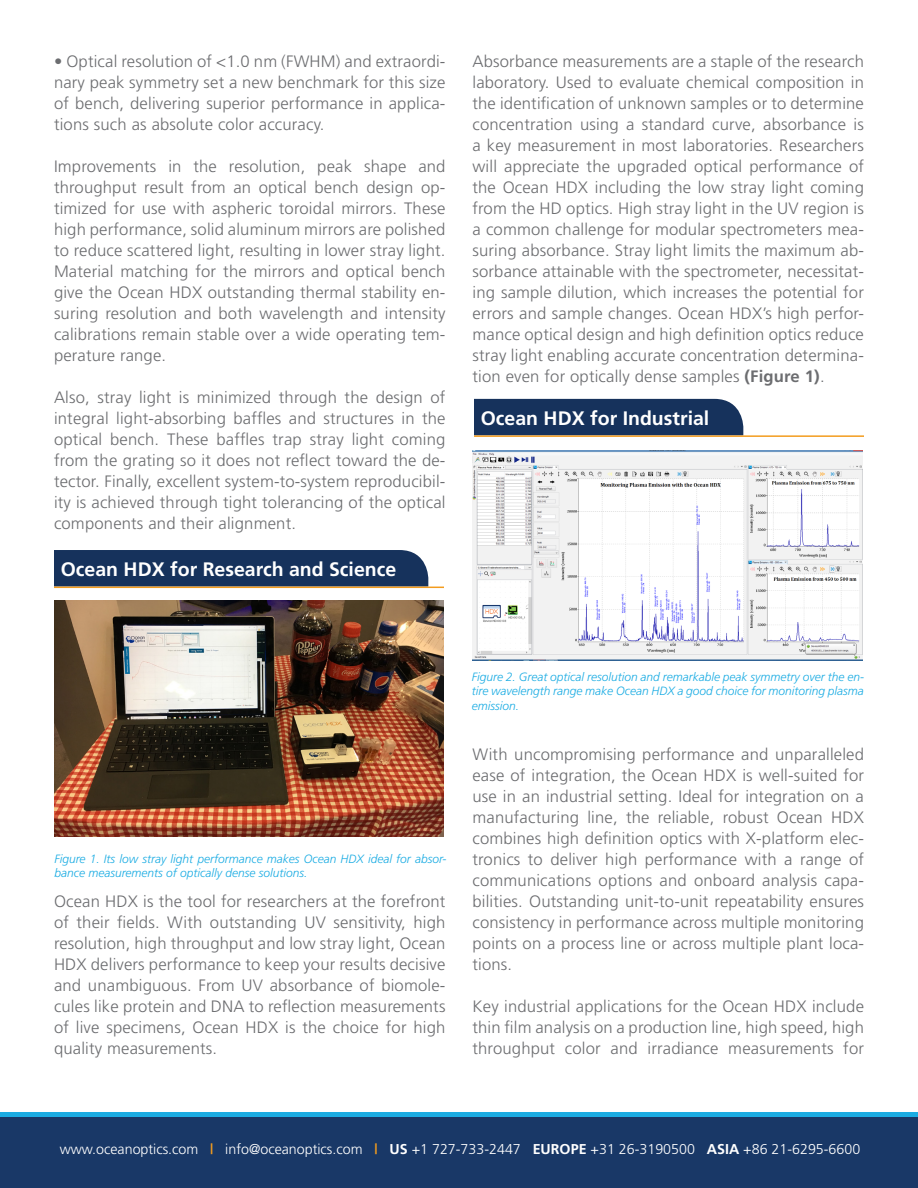
<style>
.page{position:relative;width:918px;height:1188px;background:#fff}
.page>*{position:absolute;margin:0;border:0;box-sizing:border-box;transform-origin:0 0}
.t1{font:700 19.5px "Frutiger";color:#fff}
.t2{font:300 16.5px/21px "Frutiger";letter-spacing:.01em;color:#6c6d70;text-align:justify}
.t3{font:300 14.25px "Frutiger";color:#fff}
.t4{font:italic 300 12px/14.4px "Frutiger";color:#1bace3;text-align:justify}
.s1{font-weight:700}
.s2{font-weight:700;color:#f39c1e}
</style>
<div class="page">
<div style="left:0;top:1112px;width:918px;height:76px;background:#1bace3"></div>
<div style="left:0;top:1117px;width:918px;height:71px;background:#193867"></div>
<div style="left:54px;top:550px;width:374px;height:37px;background:#16325c"></div>
<hr style="left:54px;top:587px;width:390px;height:1px;background:#f39c1e">
<div style="left:474px;top:399px;width:269px;height:36px;background:#16325c"></div>
<hr style="left:474px;top:435px;width:390px;height:2px;background:#f39c1e">
<img style="left:54px;top:600px;width:390px;height:237px">
<img style="left:472px;top:450px;width:390px;height:211px">
<p class="t2" style="left:54px;top:51px;width:393px">• Optical resolution of &lt;1.0 nm (FWHM) and extraordi&shy;nary peak symmetry set a new benchmark for this size of bench, delivering superior performance in applica&shy;tions such as absolute color accuracy.</p>
<p class="t2" style="left:54px;top:156px;width:393px">Improvements in the resolution, peak shape and throughput result from an optical bench design op&shy;timized for use with aspheric toroidal mirrors. These high performance, solid aluminum mirrors are polished to reduce scattered light, resulting in lower stray light.<br>Material matching for the mirrors and optical bench give the Ocean HDX outstanding thermal stability en&shy;suring resolution and both wavelength and intensity calibrations remain stable over a wide operating tem&shy;perature range.</p>
<p class="t2" style="left:54px;top:387px;width:393px">Also, stray light is minimized through the design of integral light-absorbing baffles and structures in the optical bench. These baffles trap stray light coming from the grating so it does not reflect toward the de&shy;tector. Finally, excellent system-to-system reproducibil&shy;ity is achieved through tight tolerancing of the optical components and their alignment.</p>
<p class="t1" style="left:61px;top:558px;width:337px">Ocean HDX for Research and Science</p>
<p class="t2" style="left:472px;top:51px;width:393px">Absorbance measurements are a staple of the research laboratory. Used to evaluate chemical composition in the identification of unknown samples or to determine concentration using a standard curve, absorbance is a key measurement in most laboratories. Researchers will appreciate the upgraded optical performance of the Ocean HDX including the low stray light coming from the HD optics. High stray light in the UV region is a common challenge for modular spectrometers mea&shy;suring absorbance. Stray light limits the maximum ab&shy;sorbance attainable with the spectrometer, necessitat&shy;ing sample dilution, which increases the potential for errors and sample changes. Ocean HDX’s high perfor&shy;mance optical design and high definition optics reduce stray light enabling accurate concentration determina&shy;tion even for optically dense samples <span class="s1">(Figure 1)</span>.</p>
<p class="t1" style="left:481px;top:406px;width:230px">Ocean HDX for Industrial</p>
<p class="t4" style="left:54px;top:851px;width:394px">Figure 1. Its low stray light performance makes Ocean HDX ideal for absor&shy;bance measurements of optically dense solutions.</p>
<p class="t2" style="left:54px;top:891px;width:393px">Ocean HDX is the tool for researchers at the forefront of their fields. With outstanding UV sensitivity, high resolution, high throughput and low stray light, Ocean HDX delivers performance to keep your results decisive and unambiguous. From UV absorbance of biomole&shy;cules like protein and DNA to reflection measurements of live specimens, Ocean HDX is the choice for high quality measurements.</p>
<p class="t4" style="left:472px;top:670px;width:394px">Figure 2. Great optical resolution and remarkable peak symmetry over the en&shy;tire wavelength range make Ocean HDX a good choice for monitoring plasma emission.</p>
<p class="t2" style="left:472px;top:744px;width:393px">With uncompromising performance and unparalleled ease of integration, the Ocean HDX is well-suited for use in an industrial setting. Ideal for integration on a manufacturing line, the reliable, robust Ocean HDX combines high definition optics with X-platform elec&shy;tronics to deliver high performance with a range of communications options and onboard analysis capa&shy;bilities. Outstanding unit-to-unit repeatability ensures consistency in performance across multiple monitoring points on a process line or across multiple plant loca&shy;tions.</p>
<p class="t2" style="left:472px;top:996px;width:393px">Key industrial applications for the Ocean HDX include thin film analysis on a production line, high speed, high throughput color and irradiance measurements for</p>
<p class="t3" style="left:60px;top:1141px;width:802px">www.oceanoptics.com <span class="s2">|</span> info@oceanoptics.com <span class="s2">|</span> <span class="s1">US</span> +1 727-733-2447 <span class="s1">EUROPE</span> +31 26-3190500 <span class="s1">ASIA</span> +86 21-6295-6600</p>
</div>
